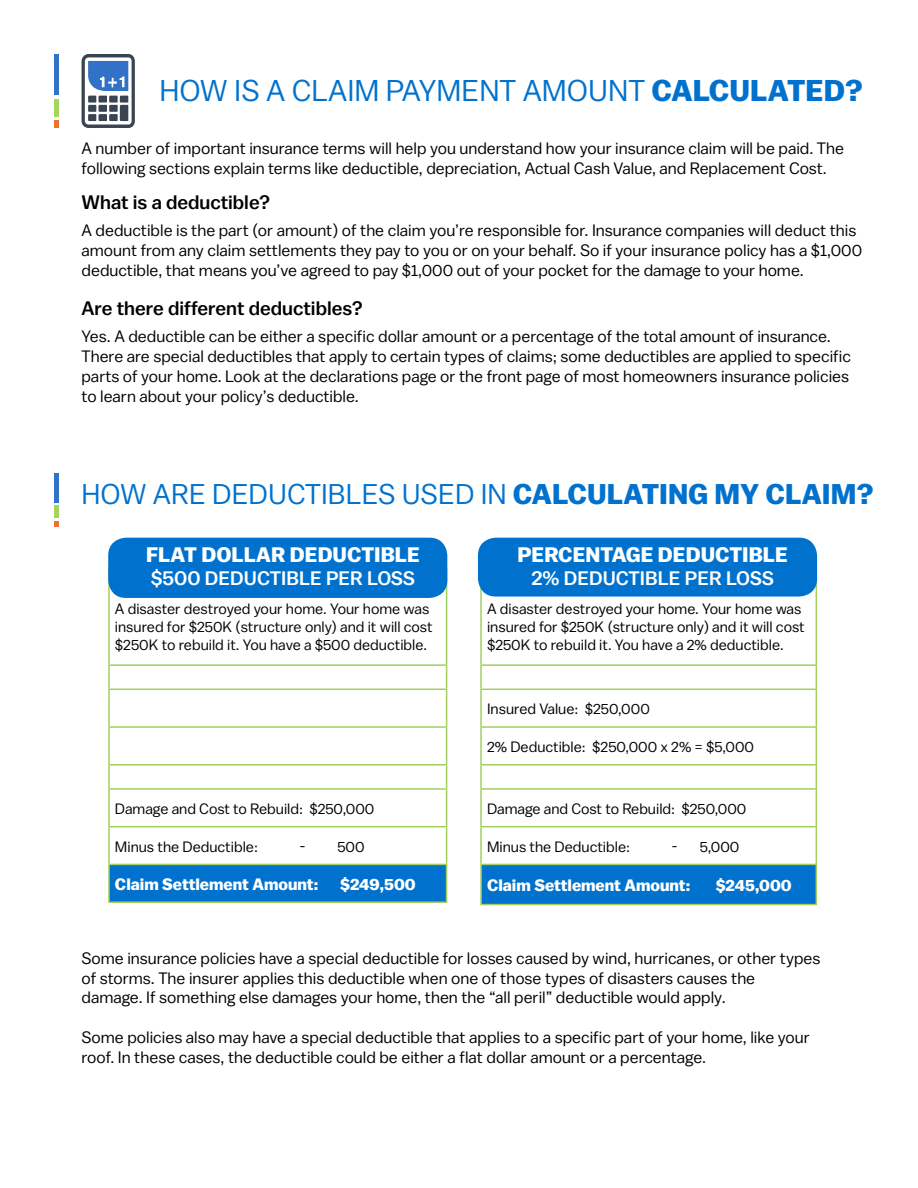
<style>
.page{position:relative;width:918px;height:1188px;background:#fff}
.page>*{position:absolute;margin:0;border:0;box-sizing:border-box;transform-origin:0 0}
.t1{font:30px "Balto";color:#0072ce}
.t2{font:28.5px "Balto";color:#0072ce}
.t3{font:700 21px "Balto";color:#fff}
.t4{font:500 19.5px "Balto";color:#000101}
.t5{font:500 19.5px "Balto";color:#fff}
.t6{font:16.5px/19.8px "Balto";color:#000}
.t7{font:700 16.5px "Balto";color:#fff}
.t8{font:15px/18px "Balto";color:#000}
.s1{font-weight:700}
</style>
<div class="page">
<svg style="left:54px;top:54px;width:5px;height:74px"></svg>
<svg style="left:54px;top:473px;width:5px;height:54px"></svg>
<svg style="left:82px;top:54px;width:53px;height:74px"></svg>
<div style="left:109px;top:864px;width:338px;height:38px;background:#0072ce"></div>
<hr style="left:108px;top:570px;width:2px;height:94px;background:#a3cf60">
<hr style="left:446px;top:570px;width:1px;height:94px;background:#a3cf60">
<hr style="left:108px;top:664px;width:339px;height:2px;background:#a3cf60">
<hr style="left:108px;top:666px;width:2px;height:23px;background:#a3cf60">
<svg style="left:446px;top:666px;width:1px;height:23px"></svg>
<hr style="left:108px;top:689px;width:339px;height:1px;background:#a3cf60">
<hr style="left:108px;top:690px;width:2px;height:36px;background:#a3cf60">
<hr style="left:446px;top:690px;width:1px;height:36px;background:#a3cf60">
<hr style="left:108px;top:726px;width:339px;height:2px;background:#a3cf60">
<hr style="left:108px;top:728px;width:2px;height:36px;background:#a3cf60">
<hr style="left:446px;top:728px;width:1px;height:36px;background:#a3cf60">
<hr style="left:108px;top:764px;width:339px;height:2px;background:#a3cf60">
<hr style="left:108px;top:766px;width:2px;height:22px;background:#a3cf60">
<svg style="left:446px;top:766px;width:1px;height:22px"></svg>
<hr style="left:108px;top:788px;width:339px;height:2px;background:#a3cf60">
<hr style="left:108px;top:790px;width:2px;height:36px;background:#a3cf60">
<hr style="left:446px;top:790px;width:1px;height:36px;background:#a3cf60">
<hr style="left:108px;top:826px;width:339px;height:1px;background:#a3cf60">
<hr style="left:108px;top:827px;width:2px;height:37px;background:#a3cf60">
<hr style="left:446px;top:827px;width:1px;height:37px;background:#a3cf60">
<hr style="left:108px;top:864px;width:339px;height:1px;background:#a3cf60">
<hr style="left:108px;top:865px;width:2px;height:36px;background:#a3cf60">
<hr style="left:446px;top:865px;width:1px;height:36px;background:#a3cf60">
<hr style="left:108px;top:901px;width:339px;height:2px;background:#a3cf60">
<div style="left:108px;top:538px;width:339px;height:60px;background:#0072ce;border-radius:18px"></div>
<div style="left:481px;top:864px;width:335px;height:41px;background:#0072ce"></div>
<hr style="left:480px;top:570px;width:2px;height:94px;background:#a3cf60">
<hr style="left:816px;top:570px;width:1px;height:94px;background:#a3cf60">
<hr style="left:480px;top:664px;width:337px;height:2px;background:#a3cf60">
<hr style="left:480px;top:666px;width:2px;height:23px;background:#a3cf60">
<svg style="left:816px;top:666px;width:1px;height:23px"></svg>
<hr style="left:480px;top:689px;width:337px;height:1px;background:#a3cf60">
<hr style="left:480px;top:690px;width:2px;height:36px;background:#a3cf60">
<hr style="left:816px;top:690px;width:1px;height:36px;background:#a3cf60">
<hr style="left:480px;top:726px;width:337px;height:2px;background:#a3cf60">
<hr style="left:480px;top:728px;width:2px;height:36px;background:#a3cf60">
<hr style="left:816px;top:728px;width:1px;height:36px;background:#a3cf60">
<hr style="left:480px;top:764px;width:337px;height:2px;background:#a3cf60">
<hr style="left:480px;top:766px;width:2px;height:22px;background:#a3cf60">
<svg style="left:816px;top:766px;width:1px;height:22px"></svg>
<hr style="left:480px;top:788px;width:337px;height:2px;background:#a3cf60">
<hr style="left:480px;top:790px;width:2px;height:36px;background:#a3cf60">
<hr style="left:816px;top:790px;width:1px;height:36px;background:#a3cf60">
<hr style="left:480px;top:826px;width:337px;height:1px;background:#a3cf60">
<hr style="left:480px;top:827px;width:2px;height:37px;background:#a3cf60">
<hr style="left:816px;top:827px;width:1px;height:37px;background:#a3cf60">
<hr style="left:480px;top:864px;width:337px;height:1px;background:#a3cf60">
<hr style="left:480px;top:865px;width:2px;height:39px;background:#a3cf60">
<hr style="left:816px;top:865px;width:1px;height:39px;background:#a3cf60">
<hr style="left:480px;top:904px;width:337px;height:1px;background:#a3cf60">
<div style="left:478px;top:538px;width:339px;height:59px;background:#0072ce;border-radius:18px"></div>
<h1 class="t1" style="left:159px;top:72px;width:706px">HOW IS A CLAIM PAYMENT AMOUNT <span class="s1">CALCULATED?</span></h1>
<p class="t6" style="left:82px;top:138px;width:764px">A number of important insurance terms will help you understand how your insurance claim will be paid. The following sections explain terms like deductible, depreciation, Actual Cash Value, and Replacement Cost.</p>
<p class="t4" style="left:82px;top:190px;width:190px">What is a deductible?</p>
<p class="t6" style="left:82px;top:220px;width:782px">A deductible is the part (or amount) of the claim you’re responsible for. Insurance companies will deduct this amount from any claim settlements they pay to you or on your behalf. So if your insurance policy has a $1,000 deductible, that means you’ve agreed to pay $1,000 out of your pocket for the damage to your home.</p>
<p class="t4" style="left:82px;top:296px;width:283px">Are there different deductibles?</p>
<p class="t6" style="left:82px;top:326px;width:771px">Yes. A deductible can be either a specific dollar amount or a percentage of the total amount of insurance.<br>There are special deductibles that apply to certain types of claims; some deductibles are applied to specific parts of your home. Look at the declarations page or the front page of most homeowners insurance policies to learn about your policy’s deductible.</p>
<h2 class="t2" style="left:82px;top:477px;width:794px">HOW ARE DEDUCTIBLES USED IN <span class="s1">CALCULATING MY CLAIM?</span></h2>
<p class="t3" style="left:146px;top:542px;width:275px">FLAT DOLLAR DEDUCTIBLE</p>
<p class="t5" style="left:151px;top:567px;width:266px">$500 DEDUCTIBLE PER LOSS</p>
<p class="t8" style="left:115px;top:600px;width:319px">A disaster destroyed your home. Your home was insured for $250K (structure only) and it will cost $250K to rebuild it. You have a $500 deductible.</p>
<p class="t8" style="left:115px;top:799px;width:261px">Damage and Cost to Rebuild: $250,000</p>
<p class="t8" style="left:115px;top:837px;width:145px">Minus the Deductible:</p>
<p class="t8" style="left:300px;top:837px;width:66px">- 500</p>
<p class="t7" style="left:115px;top:874px;width:205px">Claim Settlement Amount:</p>
<p class="t7" style="left:340px;top:874px;width:77px">$249,500</p>
<p class="t3" style="left:518px;top:542px;width:272px">PERCENTAGE DEDUCTIBLE</p>
<p class="t5" style="left:531px;top:567px;width:244px">2% DEDUCTIBLE PER LOSS</p>
<p class="t8" style="left:487px;top:600px;width:319px">A disaster destroyed your home. Your home was insured for $250K (structure only) and it will cost $250K to rebuild it. You have a 2% deductible.</p>
<p class="t8" style="left:487px;top:700px;width:164px">Insured Value: $250,000</p>
<p class="t8" style="left:487px;top:737px;width:269px">2% Deductible: $250,000 x 2% = $5,000</p>
<p class="t8" style="left:487px;top:799px;width:261px">Damage and Cost to Rebuild: $250,000</p>
<p class="t8" style="left:487px;top:837px;width:145px">Minus the Deductible:</p>
<p class="t8" style="left:672px;top:837px;width:69px">- 5,000</p>
<p class="t7" style="left:487px;top:875px;width:205px">Claim Settlement Amount:</p>
<p class="t7" style="left:716px;top:875px;width:78px">$245,000</p>
<p class="t6" style="left:82px;top:948px;width:740px">Some insurance policies have a special deductible for losses caused by wind, hurricanes, or other types of storms. The insurer applies this deductible when one of those types of disasters causes the<br>damage. If something else damages your home, then the “all peril” deductible would apply.</p>
<p class="t6" style="left:82px;top:1027px;width:730px">Some policies also may have a special deductible that applies to a specific part of your home, like your roof. In these cases, the deductible could be either a flat dollar amount or a percentage.</p>
</div>
